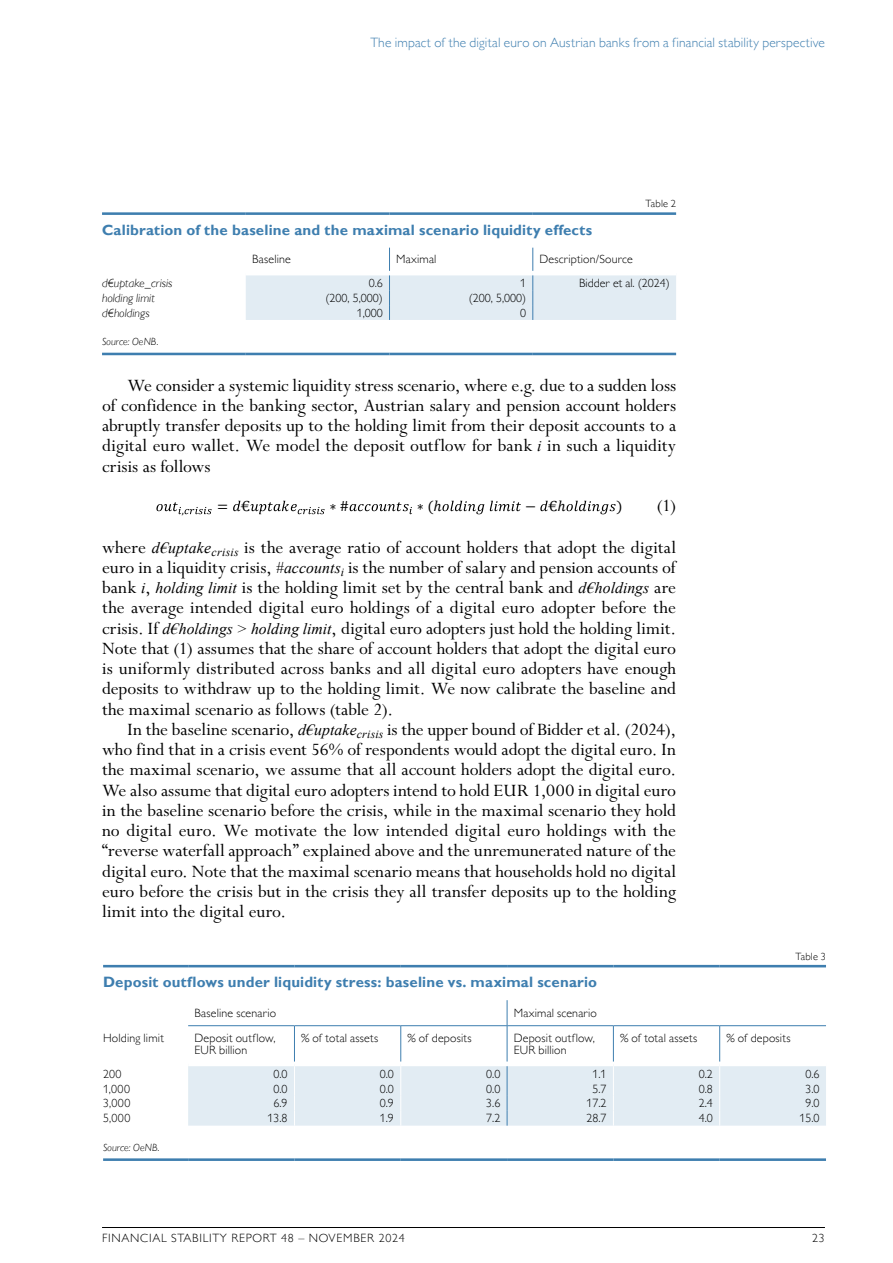
<style>
.page{position:relative;width:893px;height:1263px;background:#fff}
.page>*{position:absolute;margin:0;border:0;box-sizing:border-box;transform-origin:0 0}
.t1{font:19.5px/20.2px "Perpetua Std";color:#000;text-align:justify}
.t2{font:700 15px "Gill Sans MT Pro";letter-spacing:.01em;color:#3e7eaf}
.t3{font:14.85px "Cambria Math";color:#000}
.t4{font:300 13.5px "Gill Sans MT Pro";letter-spacing:.01em;color:#3e7eaf}
.t5{font:300 12px/12.8px "Gill Sans MT Pro";letter-spacing:.015em;color:#000}
.t6{font:300 12px "Gill Sans MT Pro";letter-spacing:.06em;color:#000}
.t7{font:italic 300 12px "Gill Sans MT Pro";color:#000}
.t8{font:italic 300 10.5px "Gill Sans MT Pro";letter-spacing:.01em;color:#000}
.t9{font:300 10.5px "Gill Sans MT Pro";letter-spacing:.02em;color:#000}
.t10{font:10.35px "Cambria Math";color:#000}
.s1{font-family:"Times New Roman";font-style:italic;font-size:15.75px}
</style>
<div class="page">
<hr style="left:102px;top:1227px;width:723px;height:1px;background:#000">
<svg style="left:156px;top:502px;width:56px;height:12px"></svg>
<svg style="left:233px;top:501px;width:7px;height:10px"></svg>
<svg style="left:250px;top:501px;width:75px;height:13px"></svg>
<svg style="left:350px;top:502px;width:62px;height:12px"></svg>
<svg style="left:442px;top:501px;width:42px;height:13px"></svg>
<svg style="left:490px;top:501px;width:31px;height:10px"></svg>
<svg style="left:540px;top:501px;width:8px;height:10px"></svg>
<svg style="left:566px;top:501px;width:50px;height:13px"></svg>
<hr style="left:102px;top:212px;width:144px;height:3px;background:#3e7eaf">
<hr style="left:246px;top:212px;width:143px;height:3px;background:#3e7eaf">
<hr style="left:389px;top:212px;width:144px;height:3px;background:#3e7eaf">
<hr style="left:533px;top:212px;width:143px;height:3px;background:#3e7eaf">
<hr style="left:102px;top:353px;width:144px;height:2px;background:#3e7eaf">
<hr style="left:246px;top:353px;width:143px;height:2px;background:#3e7eaf">
<hr style="left:389px;top:353px;width:144px;height:2px;background:#3e7eaf">
<hr style="left:533px;top:353px;width:143px;height:2px;background:#3e7eaf">
<svg style="left:246px;top:248px;width:430px;height:72px"></svg>
<hr style="left:103px;top:965px;width:85px;height:2px;background:#3e7eaf">
<hr style="left:188px;top:965px;width:106px;height:2px;background:#3e7eaf">
<hr style="left:294px;top:965px;width:107px;height:2px;background:#3e7eaf">
<hr style="left:401px;top:965px;width:106px;height:2px;background:#3e7eaf">
<hr style="left:507px;top:965px;width:106px;height:2px;background:#3e7eaf">
<hr style="left:613px;top:965px;width:107px;height:2px;background:#3e7eaf">
<hr style="left:720px;top:965px;width:106px;height:2px;background:#3e7eaf">
<hr style="left:103px;top:1158px;width:85px;height:3px;background:#3e7eaf">
<hr style="left:188px;top:1158px;width:106px;height:3px;background:#3e7eaf">
<hr style="left:294px;top:1158px;width:107px;height:3px;background:#3e7eaf">
<hr style="left:401px;top:1158px;width:106px;height:3px;background:#3e7eaf">
<hr style="left:507px;top:1158px;width:106px;height:3px;background:#3e7eaf">
<hr style="left:613px;top:1158px;width:107px;height:3px;background:#3e7eaf">
<hr style="left:720px;top:1158px;width:106px;height:3px;background:#3e7eaf">
<svg style="left:507px;top:1000px;width:1px;height:25px"></svg>
<hr style="left:188px;top:1025px;width:106px;height:1px;background:#3e7eaf">
<hr style="left:720px;top:1025px;width:106px;height:1px;background:#3e7eaf">
<hr style="left:294px;top:1025px;width:107px;height:1px;background:#3e7eaf">
<hr style="left:294px;top:1026px;width:1px;height:36px;background:#3e7eaf">
<hr style="left:401px;top:1025px;width:106px;height:1px;background:#3e7eaf">
<hr style="left:400px;top:1026px;width:1px;height:36px;background:#3e7eaf">
<hr style="left:507px;top:1025px;width:106px;height:1px;background:#3e7eaf">
<hr style="left:507px;top:1026px;width:1px;height:36px;background:#3e7eaf">
<hr style="left:613px;top:1025px;width:107px;height:1px;background:#3e7eaf">
<hr style="left:613px;top:1026px;width:1px;height:36px;background:#3e7eaf">
<hr style="left:719px;top:1026px;width:1px;height:36px;background:#3e7eaf">
<div style="left:188px;top:1066px;width:638px;height:59px;background:#e2ecf3"></div>
<p class="t4" style="left:370px;top:35px;width:456px">The impact of the digital euro on Austrian banks from a financial stability perspective</p>
<p class="t9" style="left:645px;top:197px;width:32px">Table 2</p>
<p class="t2" style="left:102px;top:221px;width:491px">Calibration of the baseline and the maximal scenario liquidity effects</p>
<p class="t5" style="left:252px;top:253px;width:40px">Baseline</p>
<p class="t5" style="left:396px;top:253px;width:42px">Maximal</p>
<p class="t5" style="left:539px;top:253px;width:95px">Description/Source</p>
<p class="t7" style="left:102px;top:276px;width:72px">d€uptake_crisis</p>
<p class="t5" style="left:369px;top:276px;width:16px">0.6</p>
<p class="t5" style="left:520px;top:276px;width:7px">1</p>
<p class="t5" style="left:579px;top:276px;width:92px">Bidder et al. (2024)</p>
<p class="t7" style="left:102px;top:290px;width:54px">holding limit</p>
<p class="t5" style="left:326px;top:291px;width:59px">(200, 5,000)</p>
<p class="t5" style="left:469px;top:291px;width:59px">(200, 5,000)</p>
<p class="t7" style="left:102px;top:305px;width:49px">d€holdings</p>
<p class="t5" style="left:357px;top:306px;width:28px">1,000</p>
<p class="t5" style="left:520px;top:306px;width:7px">0</p>
<p class="t8" style="left:102px;top:336px;width:58px">Source: OeNB.</p>
<p class="t1" style="left:102px;top:376px;width:576px;text-indent:26px">We consider a systemic liquidity stress scenario, where e.g. due to a sudden loss of confidence in the banking sector, Austrian salary and pension account holders abruptly transfer deposits up to the holding limit from their deposit accounts to a digital euro wallet. We model the deposit outflow for bank <span class="s1">i</span> in such a liquidity crisis as follows</p>
<p class="t1" style="left:102px;top:485px;width:576px;line-height:41.5px;text-align:right">(1)<br>where <span class="s1">d€uptake</span><sub>crisis</sub> is the average ratio of account holders that adopt the digital</p>
<p class="t1" style="left:102px;top:558px;width:576px">euro in a liquidity crisis, <span class="s1">#accounts</span><sub>i</sub> is the number of salary and pension accounts of bank <span class="s1">i</span>, <span class="s1">holding limit</span> is the holding limit set by the central bank and <span class="s1">d€holdings</span> are the average intended digital euro holdings of a digital euro adopter before the crisis. If <span class="s1">d€holdings &gt; holding limit</span>, digital euro adopters just hold the holding limit.<br>Note that (1) assumes that the share of account holders that adopt the digital euro is uniformly distributed across banks and all digital euro adopters have enough deposits to withdraw up to the holding limit. We now calibrate the baseline and the maximal scenario as follows (table 2).</p>
<p class="t1" style="left:102px;top:720px;width:576px;text-indent:26px">In the baseline scenario, <span class="s1">d€uptake</span><sub>crisis</sub> is the upper bound of Bidder et al. (2024), who find that in a crisis event 56% of respondents would adopt the digital euro. In the maximal scenario, we assume that all account holders adopt the digital euro.<br>We also assume that digital euro adopters intend to hold EUR 1,000 in digital euro in the baseline scenario before the crisis, while in the maximal scenario they hold no digital euro. We motivate the low intended digital euro holdings with the “reverse waterfall approach” explained above and the unremunerated nature of the digital euro. Note that the maximal scenario means that households hold no digital euro before the crisis but in the crisis they all transfer deposits up to the holding limit into the digital euro.</p>
<p class="t3" style="left:217px;top:497px;width:35px">= €</p>
<p class="t3" style="left:329px;top:497px;width:21px">∗#</p>
<p class="t3" style="left:417px;top:497px;width:26px">∗ (ℎ</p>
<p class="t3" style="left:525px;top:497px;width:42px">− €ℎ</p>
<p class="t3" style="left:616px;top:497px;width:8px">)</p>
<p class="t10" style="left:182px;top:504px;width:4px">,</p>
<p class="t9" style="left:795px;top:950px;width:32px">Table 3</p>
<p class="t2" style="left:103px;top:973px;width:496px">Deposit outflows under liquidity stress: baseline vs. maximal scenario</p>
<p class="t5" style="left:195px;top:1006px;width:83px">Baseline scenario</p>
<p class="t5" style="left:514px;top:1006px;width:85px">Maximal scenario</p>
<p class="t5" style="left:103px;top:1032px;width:62px">Holding limit</p>
<p class="t5" style="left:195px;top:1031px;width:83px">Deposit outflow,<br>EUR billion</p>
<p class="t5" style="left:301px;top:1032px;width:79px">% of total assets</p>
<p class="t5" style="left:407px;top:1032px;width:66px">% of deposits</p>
<p class="t5" style="left:514px;top:1031px;width:83px">Deposit outflow,<br>EUR billion</p>
<p class="t5" style="left:620px;top:1032px;width:79px">% of total assets</p>
<p class="t5" style="left:726px;top:1032px;width:66px">% of deposits</p>
<p class="t5" style="left:103px;top:1067px;width:20px">200</p>
<p class="t5" style="left:274px;top:1067px;width:16px">0.0</p>
<p class="t5" style="left:380px;top:1067px;width:16px">0.0</p>
<p class="t5" style="left:486px;top:1067px;width:16px">0.0</p>
<p class="t5" style="left:592px;top:1067px;width:16px">1.1</p>
<p class="t5" style="left:699px;top:1067px;width:16px">0.2</p>
<p class="t5" style="left:805px;top:1067px;width:16px">0.6</p>
<p class="t5" style="left:103px;top:1082px;width:28px">1,000</p>
<p class="t5" style="left:273px;top:1082px;width:16px">0.0</p>
<p class="t5" style="left:380px;top:1082px;width:16px">0.0</p>
<p class="t5" style="left:486px;top:1082px;width:16px">0.0</p>
<p class="t5" style="left:592px;top:1082px;width:16px">5.7</p>
<p class="t5" style="left:699px;top:1082px;width:16px">0.8</p>
<p class="t5" style="left:805px;top:1082px;width:16px">3.0</p>
<p class="t5" style="left:103px;top:1097px;width:29px">3,000</p>
<p class="t5" style="left:273px;top:1097px;width:16px">6.9</p>
<p class="t5" style="left:380px;top:1097px;width:16px">0.9</p>
<p class="t5" style="left:486px;top:1097px;width:16px">3.6</p>
<p class="t5" style="left:586px;top:1097px;width:22px">17.2</p>
<p class="t5" style="left:699px;top:1097px;width:16px">2.4</p>
<p class="t5" style="left:805px;top:1097px;width:16px">9.0</p>
<p class="t5" style="left:103px;top:1112px;width:29px">5,000</p>
<p class="t5" style="left:267px;top:1112px;width:22px">13.8</p>
<p class="t5" style="left:380px;top:1112px;width:16px">1.9</p>
<p class="t5" style="left:486px;top:1112px;width:16px">7.2</p>
<p class="t5" style="left:586px;top:1112px;width:22px">28.7</p>
<p class="t5" style="left:699px;top:1112px;width:16px">4.0</p>
<p class="t5" style="left:799px;top:1112px;width:22px">15.0</p>
<p class="t8" style="left:103px;top:1141px;width:58px">Source: OeNB.</p>
<p class="t6" style="left:102px;top:1231px;width:304px">FINANCIAL STABILITY REPORT 48 – NOVEMBER 2024</p>
<p class="t5" style="left:812px;top:1232px;width:14px">23</p>
</div>
